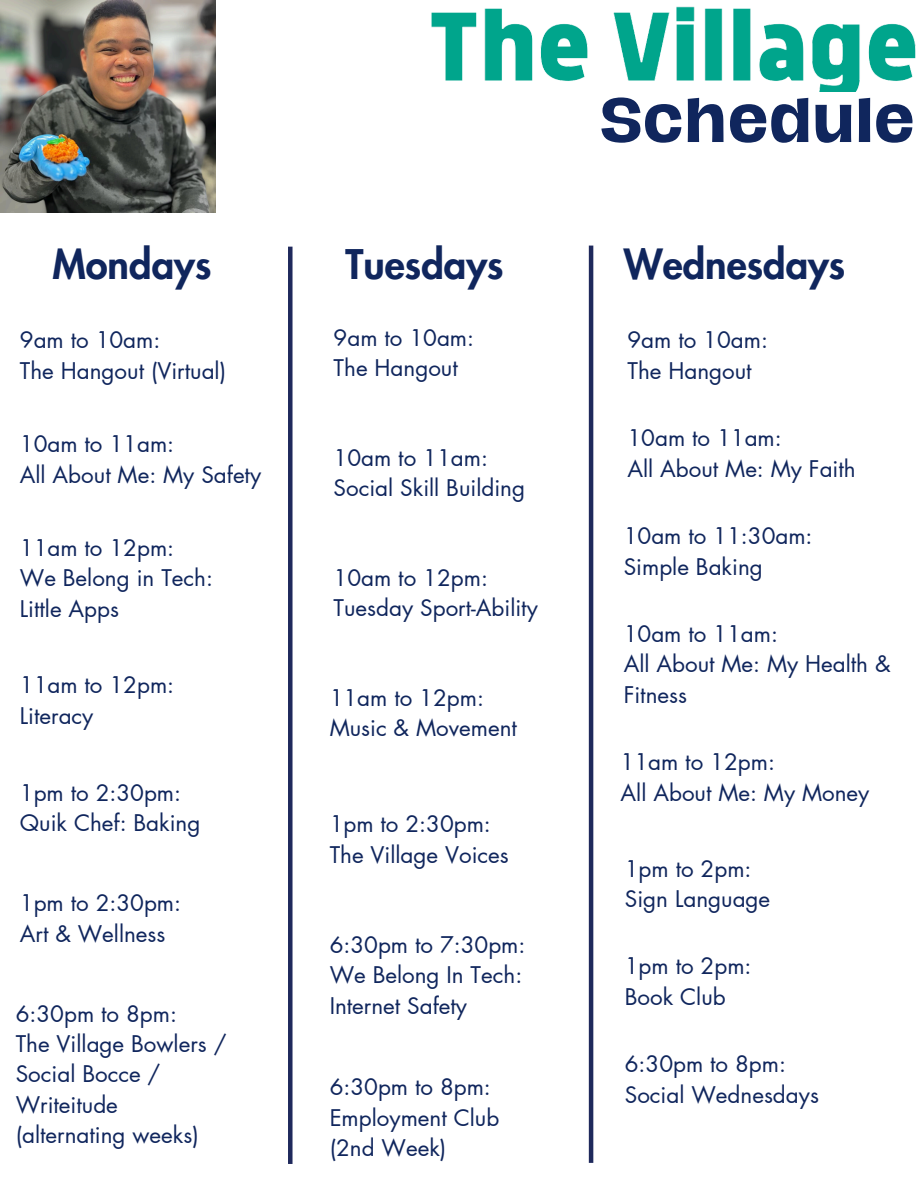
<style>
.page{position:relative;width:918px;height:1188px;background:#fff}
.page>*{position:absolute;margin:0;border:0;box-sizing:border-box;transform-origin:0 0}
.t1{font:700 57.45px "Hagrid Text";color:#10265d}
.t2{font:800 39.9px "Futura LT Pro";color:#10265d}
.t3{font:22.5px/30.3px "Futura LT Pro";color:#10265d}
</style>
<div class="page">
<div style="left:288px;top:247px;width:5px;height:917px;background:#1f295c"></div>
<hr style="left:589px;top:246px;width:4px;height:917px;background:#1f295c">
<img style="left:431px;top:6px;width:485px;height:86px">
<img style="left:0;top:0;width:216px;height:213px">
<p class="t1" style="left:599px;top:92px;width:317px">Schedule</p>
<h1 class="t2" style="left:52px;top:246px;width:160px">Mondays</h1>
<h2 class="t2" style="left:346px;top:246px;width:159px">Tuesdays</h2>
<p class="t2" style="left:624px;top:246px;width:223px">Wednesdays</p>
<p class="t3" style="left:20px;top:326px;width:142px">9am to 10am:</p>
<p class="t3" style="left:20px;top:356px;width:208px">The Hangout (Virtual)</p>
<p class="t3" style="left:20px;top:430px;width:156px">10am to 11am:</p>
<p class="t3" style="left:20px;top:460px;width:243px">All About Me: My Safety</p>
<p class="t3" style="left:20px;top:533px;width:156px">11am to 12pm:</p>
<p class="t3" style="left:20px;top:564px;width:195px">We Belong in Tech:</p>
<p class="t3" style="left:20px;top:594px;width:101px">Little Apps</p>
<p class="t3" style="left:20px;top:671px;width:156px">11am to 12pm:</p>
<p class="t3" style="left:20px;top:701px;width:75px">Literacy</p>
<p class="t3" style="left:20px;top:778px;width:163px">1pm to 2:30pm:</p>
<p class="t3" style="left:20px;top:809px;width:182px">Quik Chef: Baking</p>
<p class="t3" style="left:20px;top:889px;width:163px">1pm to 2:30pm:</p>
<p class="t3" style="left:20px;top:919px;width:147px">Art &amp; Wellness</p>
<p class="t3" style="left:16px;top:999px;width:163px">6:30pm to 8pm:</p>
<p class="t3" style="left:16px;top:1029px;width:212px">The Village Bowlers /</p>
<p class="t3" style="left:16px;top:1060px;width:146px">Social Bocce /</p>
<p class="t3" style="left:16px;top:1090px;width:104px">Writeitude</p>
<p class="t3" style="left:16px;top:1121px;width:185px">(alternating weeks)</p>
<p class="t3" style="left:334px;top:323px;width:142px">9am to 10am:</p>
<p class="t3" style="left:334px;top:353px;width:126px">The Hangout</p>
<p class="t3" style="left:334px;top:443px;width:156px">10am to 11am:</p>
<p class="t3" style="left:334px;top:474px;width:193px">Social Skill Building</p>
<p class="t3" style="left:334px;top:564px;width:156px">10am to 12pm:</p>
<p class="t3" style="left:334px;top:594px;width:206px">Tuesday Sport-Ability</p>
<p class="t3" style="left:330px;top:684px;width:156px">11am to 12pm:</p>
<p class="t3" style="left:330px;top:714px;width:189px">Music &amp; Movement</p>
<h2 class="t3" style="left:330px;top:810px;width:163px">1pm to 2:30pm:</h2>
<p class="t3" style="left:330px;top:840px;width:181px">The Village Voices</p>
<p class="t3" style="left:330px;top:930px;width:197px">6:30pm to 7:30pm:</p>
<p class="t3" style="left:330px;top:961px;width:194px">We Belong In Tech:</p>
<p class="t3" style="left:330px;top:991px;width:139px">Internet Safety</p>
<p class="t3" style="left:330px;top:1073px;width:163px">6:30pm to 8pm:</p>
<p class="t3" style="left:330px;top:1103px;width:171px">Employment Club</p>
<p class="t3" style="left:330px;top:1134px;width:118px">(2nd Week)</p>
<p class="t3" style="left:627px;top:326px;width:142px">9am to 10am:</p>
<p class="t3" style="left:627px;top:356px;width:126px">The Hangout</p>
<p class="t3" style="left:627px;top:424px;width:156px">10am to 11am:</p>
<p class="t3" style="left:627px;top:454px;width:230px">All About Me: My Faith</p>
<p class="t3" style="left:624px;top:522px;width:190px">10am to 11:30am:</p>
<p class="t3" style="left:624px;top:552px;width:141px">Simple Baking</p>
<p class="t3" style="left:624px;top:620px;width:156px">10am to 11am:</p>
<p class="t3" style="left:624px;top:650px;width:268px">All About Me: My Health &amp;<br>Fitness</p>
<p class="t3" style="left:621px;top:748px;width:156px">11am to 12pm:</p>
<p class="t3" style="left:621px;top:778px;width:250px">All About Me: My Money</p>
<p class="t3" style="left:625px;top:854px;width:128px">1pm to 2pm:</p>
<p class="t3" style="left:625px;top:885px;width:147px">Sign Language</p>
<p class="t3" style="left:625px;top:952px;width:128px">1pm to 2pm:</p>
<p class="t3" style="left:625px;top:982px;width:103px">Book Club</p>
<h2 class="t3" style="left:625px;top:1050px;width:163px">6:30pm to 8pm:</h2>
<p class="t3" style="left:625px;top:1080px;width:196px">Social Wednesdays</p>
</div>
